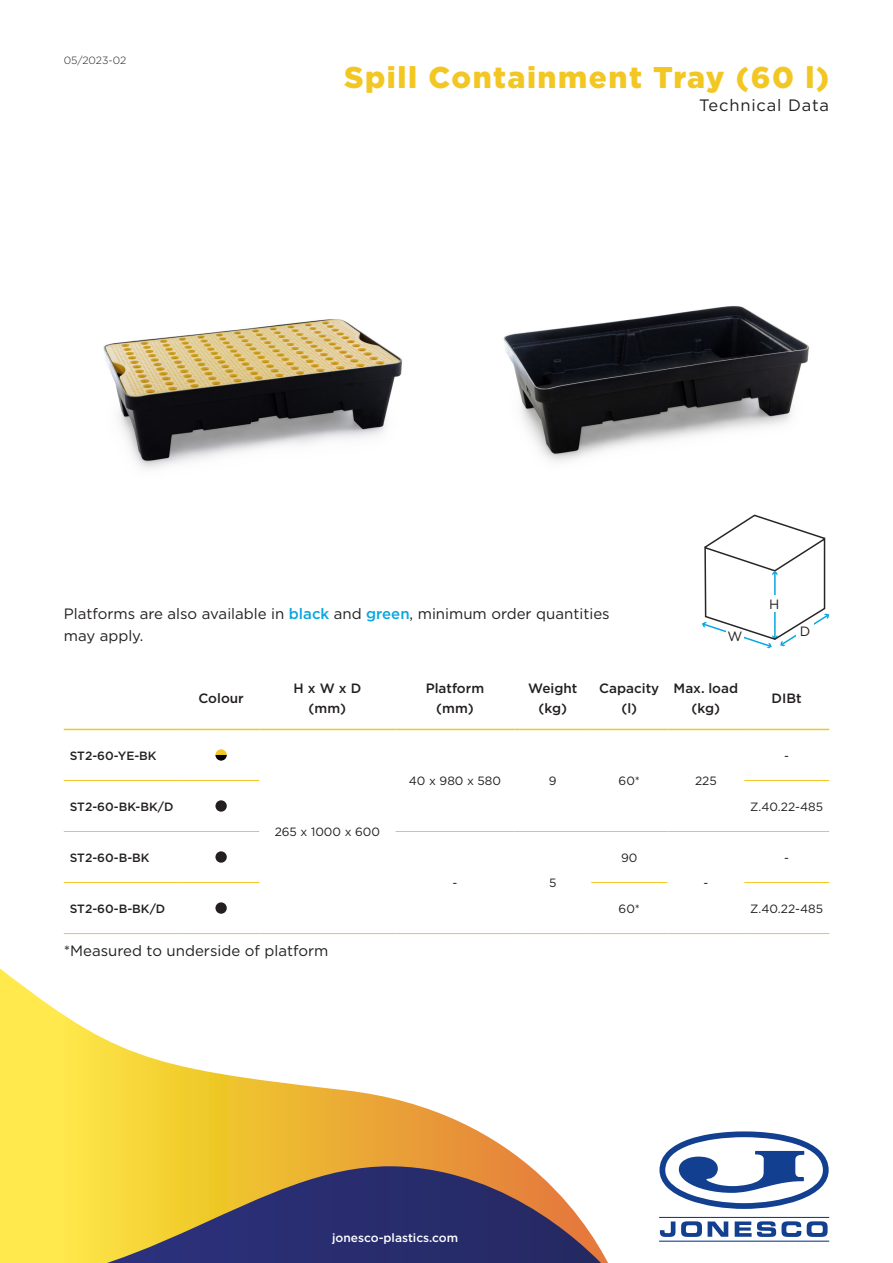
<style>
.page{position:relative;width:893px;height:1263px;background:#fff}
.page>*{position:absolute;margin:0;border:0;box-sizing:border-box;transform-origin:0 0}
.t1{font:900 30px "Gotham";letter-spacing:.05em;color:#f3c723}
.t2{font:16.5px "Gotham";letter-spacing:.05em;color:#231f20}
.t3{font:15px/22.5px "Gotham";color:#231f20}
.Table_Header{font:500 13.5px "Gotham";color:#231f20}
.t4{font:13.5px "Gotham";color:#231f20}
.Table_Body{font:12px "Gotham";color:#231f20}
.Table_Part{font:500 12px "Gotham";color:#231f20}
.t5{font:500 12px "Gotham";color:#fff}
.t6{font:300 10.5px "Gotham";color:#231f20}
.s1{font-weight:500;color:#08a7e0}
</style>
<div class="page">
<svg style="left:0;top:968px;width:530px;height:295px"></svg>
<svg style="left:62px;top:1166px;width:546px;height:97px;background:#817261"></svg>
<svg style="left:659px;top:1131px;width:170px;height:111px"></svg>
<img style="left:503px;top:306px;width:306px;height:156px">
<img style="left:103px;top:319px;width:300px;height:150px">
<svg style="left:64px;top:728px;width:765px;height:186px"></svg>
<hr style="left:64px;top:729px;width:119px;height:1px;background:#f3c723">
<hr style="left:183px;top:729px;width:76px;height:1px;background:#f3c723">
<hr style="left:259px;top:729px;width:136px;height:1px;background:#f3c723">
<hr style="left:395px;top:729px;width:119px;height:1px;background:#f3c723">
<hr style="left:514px;top:729px;width:77px;height:1px;background:#f3c723">
<hr style="left:591px;top:729px;width:77px;height:1px;background:#f3c723">
<hr style="left:668px;top:729px;width:76px;height:1px;background:#f3c723">
<hr style="left:744px;top:729px;width:85px;height:1px;background:#f3c723">
<hr style="left:64px;top:780px;width:119px;height:1px;background:#f3c723">
<hr style="left:183px;top:780px;width:76px;height:1px;background:#f3c723">
<hr style="left:744px;top:780px;width:85px;height:1px;background:#f3c723">
<hr style="left:64px;top:831px;width:119px;height:1px;background:#f3c723">
<hr style="left:183px;top:831px;width:76px;height:1px;background:#f3c723">
<hr style="left:396px;top:831px;width:118px;height:1px;background:#f3c723">
<hr style="left:514px;top:831px;width:77px;height:1px;background:#f3c723">
<hr style="left:591px;top:831px;width:77px;height:1px;background:#f3c723">
<hr style="left:668px;top:831px;width:76px;height:1px;background:#f3c723">
<hr style="left:744px;top:831px;width:85px;height:1px;background:#f3c723">
<hr style="left:64px;top:882px;width:119px;height:1px;background:#f3c723">
<hr style="left:183px;top:882px;width:76px;height:1px;background:#f3c723">
<hr style="left:591px;top:882px;width:76px;height:1px;background:#f3c723">
<hr style="left:744px;top:882px;width:85px;height:1px;background:#f3c723">
<hr style="left:64px;top:933px;width:119px;height:1px;background:#f3c723">
<hr style="left:183px;top:933px;width:76px;height:1px;background:#f3c723">
<hr style="left:259px;top:933px;width:136px;height:1px;background:#f3c723">
<hr style="left:395px;top:933px;width:119px;height:1px;background:#f3c723">
<hr style="left:514px;top:933px;width:77px;height:1px;background:#f3c723">
<hr style="left:591px;top:933px;width:77px;height:1px;background:#f3c723">
<hr style="left:668px;top:933px;width:76px;height:1px;background:#f3c723">
<hr style="left:744px;top:933px;width:85px;height:1px;background:#f3c723">
<svg style="left:215px;top:749px;width:12px;height:12px"></svg>
<div style="left:215px;top:800px;width:12px;height:12px;background:#231f20;border-radius:50%"></div>
<div style="left:215px;top:851px;width:12px;height:12px;background:#231f20;border-radius:50%"></div>
<div style="left:215px;top:902px;width:12px;height:12px;background:#231f20;border-radius:50%"></div>
<svg style="left:702px;top:514px;width:128px;height:134px"></svg>
<div style="left:765px;top:595px;width:18px;height:17px;background:#fff"></div>
<p class="t6" style="left:64px;top:53px;width:64px">05/2023-02</p>
<h1 class="t1" style="left:344px;top:56px;width:487px">Spill Containment Tray (60 l)</h1>
<p class="t2" style="left:699px;top:95px;width:131px">Technical Data</p>
<p class="t3" style="left:64px;top:602px;width:547px">Platforms are also available in <span class="s1">black</span> and <span class="s1">green</span>, minimum order quantities may apply.</p>
<p class="t4" style="left:727px;top:628px;width:16px">W</p>
<p class="Table_Part" style="left:70px;top:748px;width:88px">ST2-60-YE-BK</p>
<p class="Table_Header" style="left:198px;top:689px;width:47px">Colour</p>
<p class="Table_Header" style="left:294px;top:680px;width:69px">H x W x D</p>
<p class="Table_Header" style="left:309px;top:699px;width:39px">(mm)</p>
<p class="Table_Header" style="left:426px;top:680px;width:60px">Platform</p>
<p class="Table_Header" style="left:436px;top:699px;width:39px">(mm)</p>
<p class="Table_Header" style="left:528px;top:680px;width:51px">Weight</p>
<p class="Table_Header" style="left:539px;top:699px;width:30px">(kg)</p>
<p class="Table_Header" style="left:599px;top:680px;width:62px">Capacity</p>
<p class="Table_Header" style="left:621px;top:699px;width:17px">(l)</p>
<p class="Table_Header" style="left:674px;top:680px;width:66px">Max. load</p>
<p class="Table_Header" style="left:692px;top:699px;width:30px">(kg)</p>
<p class="Table_Body" style="left:409px;top:773px;width:94px">40 x 980 x 580</p>
<p class="Table_Body" style="left:549px;top:773px;width:9px">9</p>
<p class="Table_Body" style="left:619px;top:773px;width:23px">60*</p>
<p class="Table_Body" style="left:695px;top:773px;width:23px">225</p>
<p class="t4" style="left:769px;top:595px;width:12px">H</p>
<p class="t4" style="left:800px;top:623px;width:12px">D</p>
<p class="Table_Header" style="left:772px;top:689px;width:32px">DIBt</p>
<p class="Table_Body" style="left:784px;top:748px;width:6px">-</p>
<p class="Table_Part" style="left:70px;top:799px;width:105px">ST2-60-BK-BK/D</p>
<p class="Table_Body" style="left:750px;top:799px;width:74px">Z.40.22-485</p>
<p class="Table_Part" style="left:70px;top:850px;width:81px">ST2-60-B-BK</p>
<p class="Table_Body" style="left:275px;top:824px;width:107px">265 x 1000 x 600</p>
<p class="Table_Body" style="left:453px;top:875px;width:6px">-</p>
<p class="Table_Body" style="left:549px;top:875px;width:9px">5</p>
<p class="Table_Body" style="left:621px;top:850px;width:18px">90</p>
<p class="Table_Body" style="left:703px;top:875px;width:6px">-</p>
<p class="Table_Body" style="left:784px;top:850px;width:6px">-</p>
<p class="Table_Part" style="left:70px;top:901px;width:97px">ST2-60-B-BK/D</p>
<p class="Table_Body" style="left:619px;top:901px;width:23px">60*</p>
<p class="Table_Body" style="left:750px;top:901px;width:74px">Z.40.22-485</p>
<p class="t3" style="left:64px;top:939px;width:266px">*Measured to underside of platform</p>
<p class="t5" style="left:332px;top:1229px;width:128px">jonesco-plastics.com</p>
</div>
